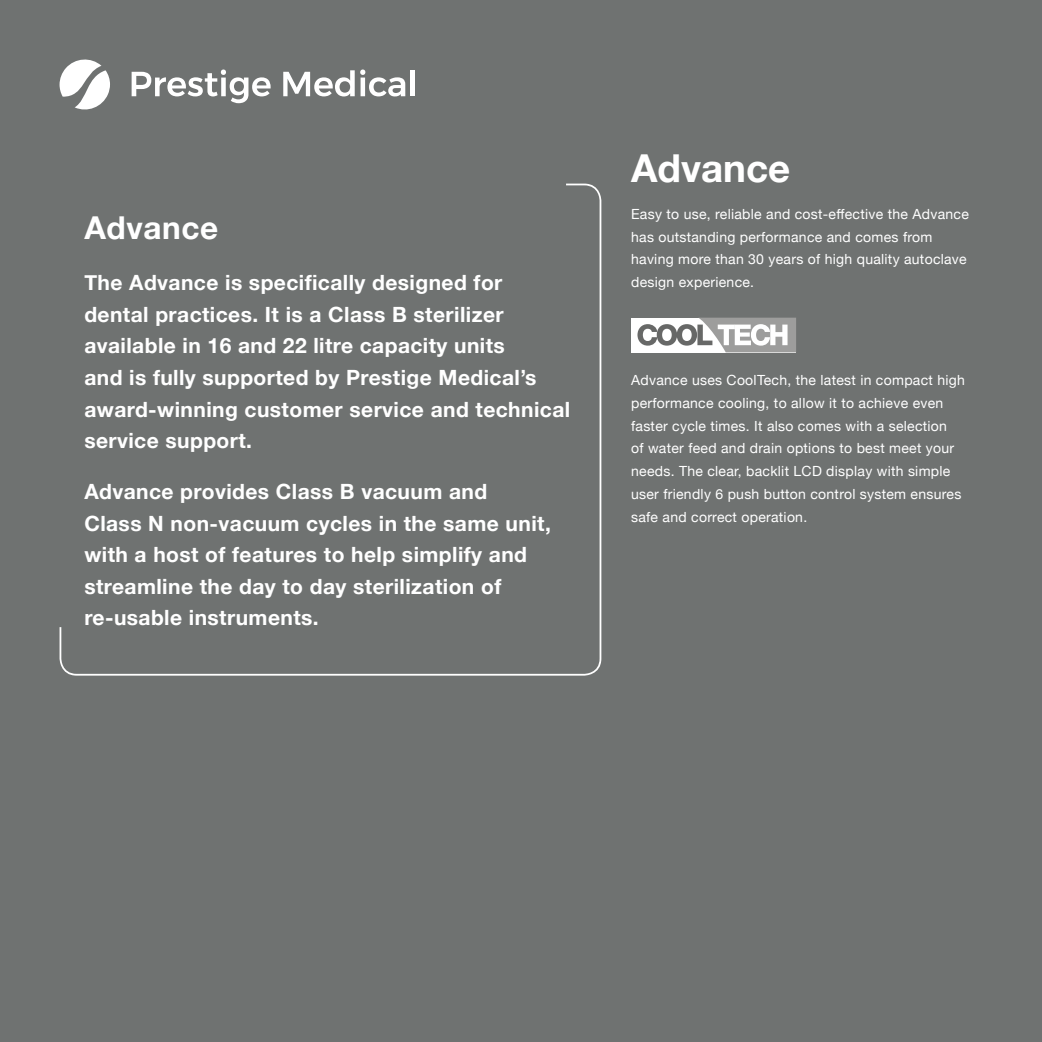
<style>
.page{position:relative;width:1042px;height:1042px;background:#6f7271}
.page>*{position:absolute;margin:0;border:0;box-sizing:border-box;transform-origin:0 0}
.t1{font:700 38.5px "Helvetica Neue";color:#fff}
.t2{font:700 31.5px "Helvetica Neue";letter-spacing:.02em;color:#fff}
.t3{font:700 21px/31.5px "Helvetica Neue";letter-spacing:.02em;color:#fff}
.t4{font:14px/22.8px "Helvetica Neue";letter-spacing:.02em;color:#fff}
</style>
<div class="page">
<svg style="left:60px;top:59px;width:50px;height:51px"></svg>
<svg style="left:132px;top:69px;width:139px;height:34px"></svg>
<svg style="left:283px;top:69px;width:122px;height:27px"></svg>
<div style="left:410px;top:70px;width:5px;height:26px;background:#fff"></div>
<div style="left:631px;top:318px;width:165px;height:34px;background:#fff"></div>
<svg style="left:637px;top:318px;width:159px;height:34px"></svg>
<svg style="left:60px;top:184px;width:541px;height:491px"></svg>
<h2 class="t2" style="left:84px;top:203px;width:135px">Advance</h2>
<p class="t3" style="left:84px;top:268px;width:487px">The Advance is specifically designed for dental practices. It is a Class B sterilizer available in 16 and 22 litre capacity units<br>and is fully supported by Prestige Medical’s award-winning customer service and technical service support.</p>
<h3 class="t3" style="left:84px;top:477px;width:468px">Advance provides Class B vacuum and<br>Class N non-vacuum cycles in the same unit, with a host of features to help simplify and streamline the day to day sterilization of re-usable instruments.</h3>
<h1 class="t1" style="left:631px;top:138px;width:161px">Advance</h1>
<p class="t4" style="left:631px;top:203px;width:339px">Easy to use, reliable and cost-effective the Advance has outstanding performance and comes from having more than 30 years of high quality autoclave design experience.</p>
<p class="t4" style="left:631px;top:369px;width:335px">Advance uses CoolTech, the latest in compact high performance cooling, to allow it to achieve even faster cycle times. It also comes with a selection<br>of water feed and drain options to best meet your needs. The clear, backlit LCD display with simple user friendly 6 push button control system ensures safe and correct operation.</p>
</div>
